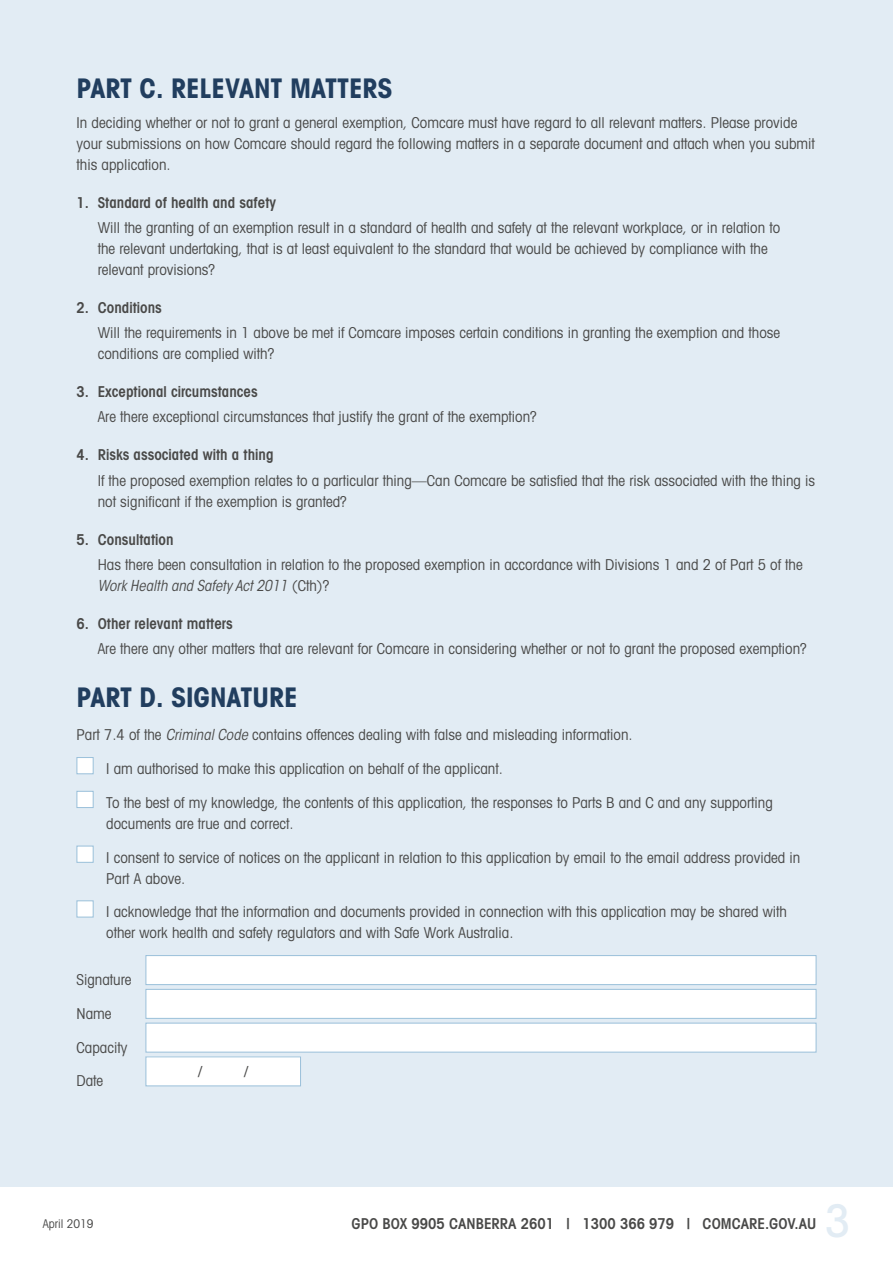
<style>
.page{position:relative;width:893px;height:1263px;background:#fff}
.page>*{position:absolute;margin:0;border:0;box-sizing:border-box;transform-origin:0 0}
.t1{font:500 condensed 45px "Avant Garde";color:#e2ecf4}
.Heading_1{font:700 condensed 27px "Avant Garde";color:#213e5f}
.Indent_text{font:condensed 15px/21px "Avant Garde";color:#494948}
.Text{font:condensed 15px/21px "Avant Garde";color:#494948}
.Heading_5{font:600 condensed 15px "Avant Garde";color:#494948}
.t2{font:condensed 12px "Avant Garde";color:#494948}
.s1{font-family:"ITC Avant Garde Std";font-style:italic}
</style>
<div class="page">
<div style="left:0;top:0;width:893px;height:1186px;background:#e2ecf4"></div>
<div style="left:77px;top:757px;width:17px;height:17px;background:#fff;border:1px solid #9ac0da"></div>
<div style="left:77px;top:791px;width:17px;height:17px;background:#fff;border:1px solid #9ac0da"></div>
<div style="left:77px;top:846px;width:17px;height:17px;background:#fff;border:1px solid #9ac0da"></div>
<div style="left:77px;top:900px;width:17px;height:17px;background:#fff;border:1px solid #9ac0da"></div>
<div style="left:146px;top:955px;width:670px;height:30px;background:#fff;border:1px solid #9ac0da"></div>
<div style="left:146px;top:989px;width:670px;height:30px;background:#fff;border:1px solid #9ac0da"></div>
<div style="left:146px;top:1023px;width:670px;height:29px;background:#fff;border:1px solid #9ac0da"></div>
<div style="left:146px;top:1057px;width:155px;height:29px;background:#fff"></div>
<div style="left:146px;top:1056px;width:155px;height:30px;border:1px solid #9ac0da"></div>
<p class="Heading_1" style="left:77px;top:71px;width:318px">PART C. RELEVANT MATTERS</p>
<p class="Text" style="left:77px;top:111px;width:740px">In deciding whether or not to grant a general exemption, Comcare must have regard to all relevant matters. Please provide your submissions on how Comcare should regard the following matters in a separate document and attach when you submit this application.</p>
<p class="Heading_5" style="left:77px;top:193px;width:201px">1. Standard of health and safety</p>
<p class="Indent_text" style="left:98px;top:217px;width:684px">Will the granting of an exemption result in a standard of health and safety at the relevant workplace, or in relation to the relevant undertaking, that is at least equivalent to the standard that would be achieved by compliance with the relevant provisions?</p>
<p class="Heading_5" style="left:77px;top:298px;width:87px">2. Conditions</p>
<p class="Indent_text" style="left:98px;top:322px;width:684px">Will the requirements in 1 above be met if Comcare imposes certain conditions in granting the exemption and those conditions are complied with?</p>
<p class="Heading_5" style="left:77px;top:382px;width:183px">3. Exceptional circumstances</p>
<p class="Indent_text" style="left:98px;top:406px;width:441px">Are there exceptional circumstances that justify the grant of the exemption?</p>
<p class="Heading_5" style="left:77px;top:446px;width:199px">4. Risks associated with a thing</p>
<p class="Indent_text" style="left:98px;top:469px;width:719px">If the proposed exemption relates to a particular thing—Can Comcare be satisfied that the risk associated with the thing is not significant if the exemption is granted?</p>
<p class="Heading_5" style="left:77px;top:530px;width:99px">5. Consultation</p>
<p class="Indent_text" style="left:98px;top:554px;width:706px">Has there been consultation in relation to the proposed exemption in accordance with Divisions 1 and 2 of Part 5 of the<br><span class="s1">Work Health and Safety Act 2011</span> (Cth)?</p>
<p class="Heading_5" style="left:77px;top:614px;width:158px">6. Other relevant matters</p>
<p class="Indent_text" style="left:98px;top:638px;width:711px">Are there any other matters that are relevant for Comcare in considering whether or not to grant the proposed exemption?</p>
<p class="Heading_1" style="left:77px;top:680px;width:223px">PART D. SIGNATURE</p>
<p class="Text" style="left:77px;top:724px;width:558px">Part 7.4 of the <span class="s1">Criminal Code</span> contains offences dealing with false and misleading information.</p>
<p class="Text" style="left:106px;top:758px;width:398px">I am authorised to make this application on behalf of the applicant.</p>
<p class="Text" style="left:106px;top:792px;width:668px">To the best of my knowledge, the contents of this application, the responses to Parts B and C and any supporting documents are true and correct.</p>
<p class="Text" style="left:106px;top:846px;width:695px">I consent to service of notices on the applicant in relation to this application by email to the email address provided in<br>Part A above.</p>
<p class="Text" style="left:106px;top:901px;width:682px">I acknowledge that the information and documents provided in connection with this application may be shared with other work health and safety regulators and with Safe Work Australia.</p>
<p class="Text" style="left:77px;top:969px;width:56px">Signature</p>
<p class="Text" style="left:77px;top:1002px;width:36px">Name</p>
<p class="Text" style="left:77px;top:1036px;width:52px">Capacity</p>
<p class="Text" style="left:77px;top:1070px;width:28px">Date</p>
<p class="Text" style="left:198px;top:1061px;width:6px">/</p>
<p class="Text" style="left:244px;top:1061px;width:6px">/</p>
<p class="t2" style="left:43px;top:1216px;width:52px">April 2019</p>
<p class="Heading_5" style="left:351px;top:1214px;width:466px">GPO BOX 9905 CANBERRA 2601 | 1300 366 979 | COMCARE.GOV.AU</p>
<h1 class="t1" style="left:825px;top:1193px;width:27px">3</h1>
</div>
